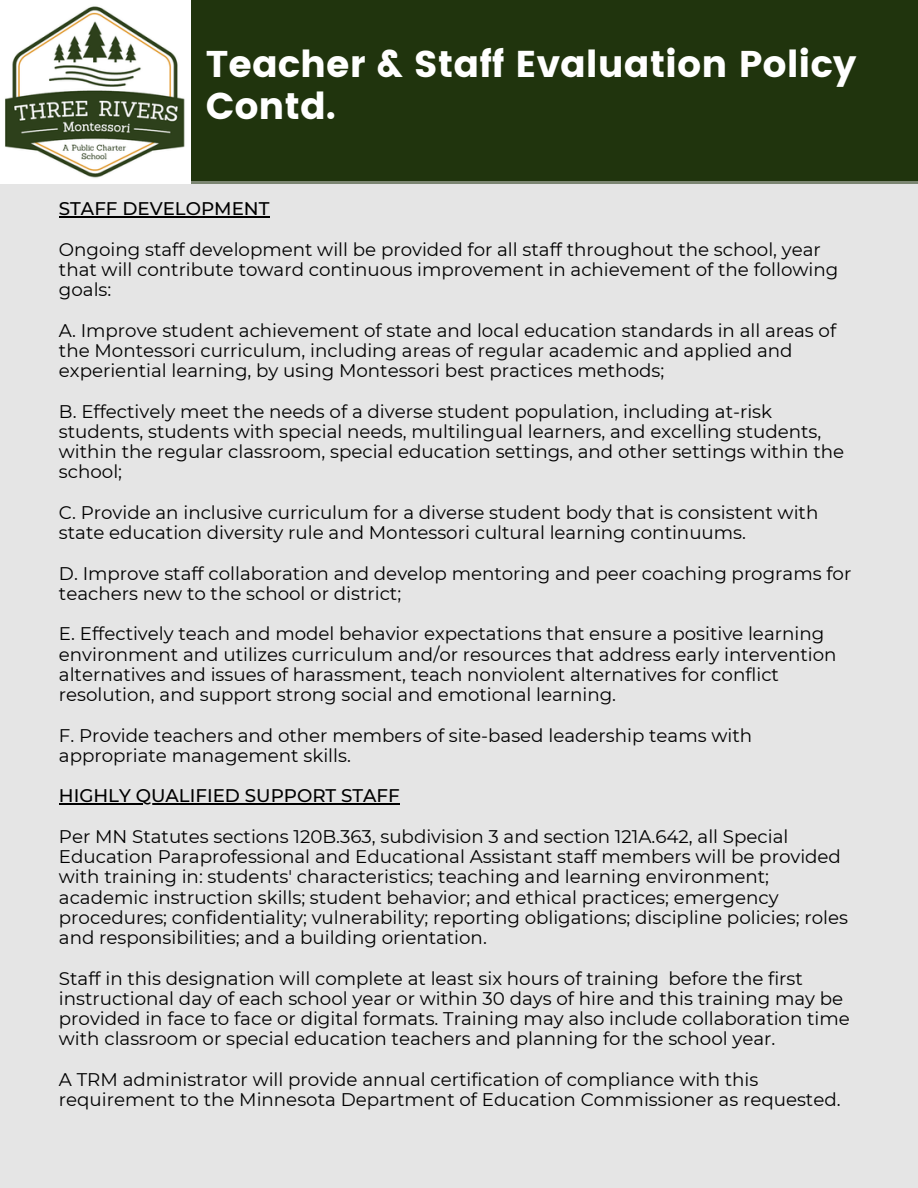
<style>
.page{position:relative;width:918px;height:1188px;background:#fff}
.page>*{position:absolute;margin:0;border:0;box-sizing:border-box;transform-origin:0 0}
.t1{font:37.2px/41.7px "Poppins";color:#fff}
.t2{font:18.3px/20.2px "Montserrat";color:#000}
.t3{font:500 18.3px "Montserrat";color:#000}
</style>
<div class="page">
<div style="left:16px;top:0;width:902px;height:184px;background:#20340d"></div>
<div style="left:0;top:181px;width:918px;height:1007px;background:#e5e5e5"></div>
<img style="left:0;top:0;width:190px;height:183px">
<hr style="left:59px;top:216px;width:210px;height:1px;background:#000">
<hr style="left:59px;top:804px;width:341px;height:1px;background:#000">
<h1 class="t1" style="left:206px;top:43px;width:652px">Teacher &amp; Staff Evaluation Policy<br>Contd.</h1>
<h2 class="t3" style="left:59px;top:198px;width:212px">STAFF DEVELOPMENT</h2>
<p class="t2" style="left:59px;top:239px;width:781px">Ongoing staff development will be provided for all staff throughout the school, year that will contribute toward continuous improvement in achievement of the following goals:</p>
<p class="t2" style="left:59px;top:320px;width:779px">A. Improve student achievement of state and local education standards in all areas of the Montessori curriculum, including areas of regular academic and applied and experiential learning, by using Montessori best practices methods;</p>
<p class="t2" style="left:59px;top:401px;width:787px">B. Effectively meet the needs of a diverse student population, including at-risk students, students with special needs, multilingual learners, and excelling students, within the regular classroom, special education settings, and other settings within the school;</p>
<p class="t2" style="left:59px;top:502px;width:761px">C. Provide an inclusive curriculum for a diverse student body that is consistent with state education diversity rule and Montessori cultural learning continuums.</p>
<p class="t2" style="left:59px;top:563px;width:794px">D. Improve staff collaboration and develop mentoring and peer coaching programs for teachers new to the school or district;</p>
<p class="t2" style="left:59px;top:624px;width:779px">E. Effectively teach and model behavior expectations that ensure a positive learning environment and utilizes curriculum and/or resources that address early intervention alternatives and issues of harassment, teach nonviolent alternatives for conflict resolution, and support strong social and emotional learning.</p>
<p class="t2" style="left:59px;top:725px;width:695px">F. Provide teachers and other members of site-based leadership teams with appropriate management skills.</p>
<h2 class="t3" style="left:59px;top:785px;width:342px">HIGHLY QUALIFIED SUPPORT STAFF</h2>
<p class="t2" style="left:59px;top:826px;width:791px">Per MN Statutes sections 120B.363, subdivision 3 and section 121A.642, all Special Education Paraprofessional and Educational Assistant staff members will be provided with training in: students' characteristics; teaching and learning environment; academic instruction skills; student behavior; and ethical practices; emergency procedures; confidentiality; vulnerability; reporting obligations; discipline policies; roles and responsibilities; and a building orientation.</p>
<p class="t2" style="left:59px;top:968px;width:792px">Staff in this designation will complete at least six hours of training before the first instructional day of each school year or within 30 days of hire and this training may be provided in face to face or digital formats. Training may also include collaboration time with classroom or special education teachers and planning for the school year.</p>
<p class="t2" style="left:59px;top:1069px;width:783px">A TRM administrator will provide annual certification of compliance with this requirement to the Minnesota Department of Education Commissioner as requested.</p>
</div>
